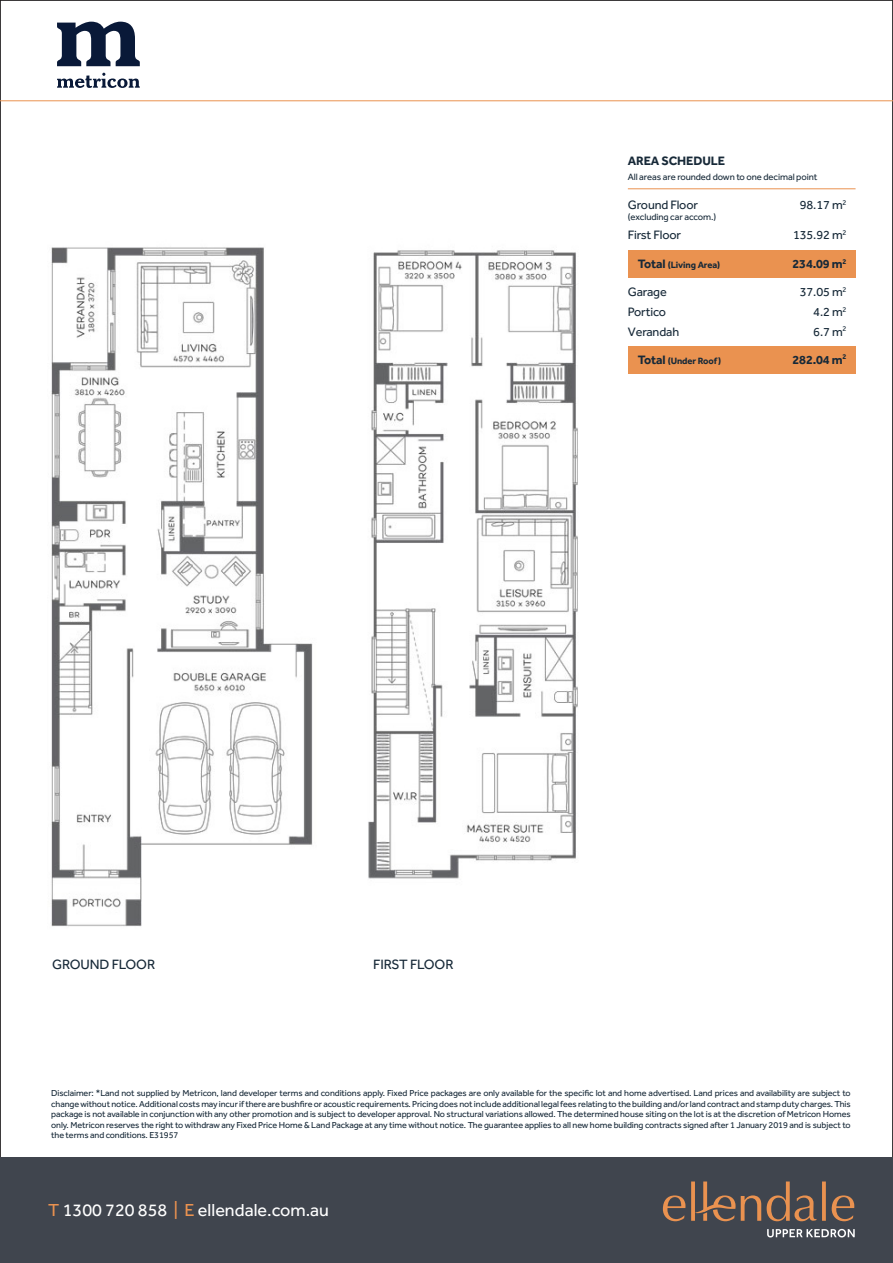
<style>
.page{position:relative;width:893px;height:1263px;background:#fff}
.page>*{position:absolute;margin:0;border:0;box-sizing:border-box;transform-origin:0 0}
.t1{font:18px "Effra";color:#fff}
.t2{font:13.95px "Effra";letter-spacing:-.01em;color:#172938}
.t3{font:12.6px "Effra";letter-spacing:-.01em;color:#172938}
.t4{font:700 12.6px "Effra";letter-spacing:-.01em;color:#172938}
.t5{font:9.45px "Effra";letter-spacing:-.01em;color:#172938}
.t6{font:700 9.45px "Effra";letter-spacing:-.01em;color:#172938}
.t7{font:9px/10.5px "Effra";letter-spacing:-.01em;color:#172938;text-align:justify}
.s1{font-size:12.6px}
.s2{color:#ea9250}
</style>
<div class="page">
<img style="left:51px;top:247px;width:527px;height:680px">
<hr style="left:0;top:100px;width:893px;height:1px;background:#ea9250">
<div style="left:628px;top:346px;width:227px;height:27px;background:#ea9250"></div>
<div style="left:628px;top:250px;width:227px;height:28px;background:#ea9250"></div>
<hr style="left:628px;top:188px;width:227px;height:1px;background:#ea9250">
<div style="left:0;top:1158px;width:893px;height:105px;background:#40454e"></div>
<svg style="left:767px;top:1229px;width:88px;height:8px"></svg>
<svg style="left:767px;top:1181px;width:49px;height:40px"></svg>
<svg style="left:822px;top:1181px;width:4px;height:40px"></svg>
<svg style="left:832px;top:1195px;width:22px;height:26px"></svg>
<svg style="left:663px;top:1195px;width:22px;height:26px"></svg>
<svg style="left:691px;top:1181px;width:70px;height:40px"></svg>
<svg style="left:57px;top:22px;width:83px;height:44px"></svg>
<svg style="left:57px;top:73px;width:83px;height:15px"></svg>
<p class="t4" style="left:628px;top:153px;width:99px">AREA SCHEDULE</p>
<p class="t5" style="left:628px;top:172px;width:191px">All areas are rounded down to one decimal point</p>
<p class="t3" style="left:628px;top:197px;width:72px">Ground Floor</p>
<p class="t3" style="left:800px;top:197px;width:48px">98.17 m<sup>2</sup></p>
<p class="t5" style="left:628px;top:211px;width:90px">(excluding car accom.)</p>
<p class="t3" style="left:628px;top:228px;width:55px">First Floor</p>
<p class="t3" style="left:793px;top:228px;width:55px">135.92 m<sup>2</sup></p>
<p class="t6" style="left:638px;top:259px;width:84px"><span class="s1">Total</span> (Living Area)</p>
<p class="t4" style="left:792px;top:256px;width:56px">234.09 m<sup>2</sup></p>
<p class="t3" style="left:628px;top:285px;width:40px">Garage</p>
<p class="t3" style="left:800px;top:285px;width:48px">37.05 m<sup>2</sup></p>
<p class="t3" style="left:628px;top:304px;width:40px">Portico</p>
<p class="t3" style="left:813px;top:304px;width:35px">4.2 m<sup>2</sup></p>
<p class="t3" style="left:628px;top:324px;width:53px">Verandah</p>
<p class="t3" style="left:813px;top:324px;width:35px">6.7 m<sup>2</sup></p>
<p class="t6" style="left:638px;top:355px;width:85px"><span class="s1">Total</span> (Under Roof)</p>
<p class="t4" style="left:792px;top:352px;width:56px">282.04 m<sup>2</sup></p>
<p class="t2" style="left:52px;top:956px;width:105px">GROUND FLOOR</p>
<p class="t2" style="left:373px;top:956px;width:82px">FIRST FLOOR</p>
<p class="t7" style="left:51px;top:1088px;width:801px">Disclaimer: *Land not supplied by Metricon, land developer terms and conditions apply. Fixed Price packages are only available for the specific lot and home advertised. Land prices and availability are subject to change without notice. Additional costs may incur if there are bushfire or acoustic requirements. Pricing does not include additional legal fees relating to the building and/or land contract and stamp duty charges. This package is not available in conjunction with any other promotion and is subject to developer approval. No structural variations allowed. The determined house siting on the lot is at the discretion of Metricon Homes only. Metricon reserves the right to withdraw any Fixed Price Home &amp; Land Package at any time without notice. The guarantee applies to all new home building contracts signed after 1 January 2019 and is subject to the terms and conditions. E31957</p>
<p class="t1" style="left:48px;top:1200px;width:282px"><span class="s2">T</span> 1300 720 858 <span class="s2">| E</span> ellendale.com.au</p>
</div>
